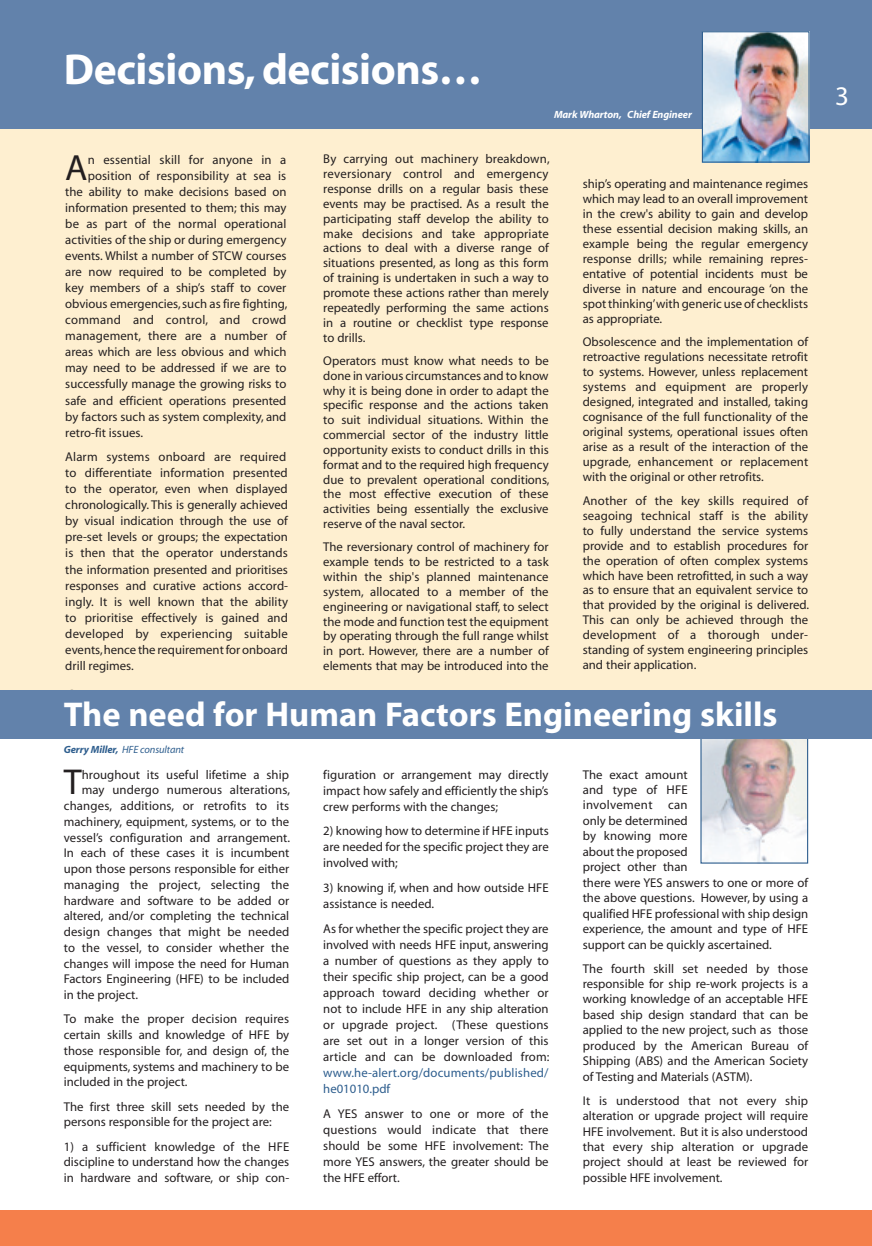
<style>
.page{position:relative;width:872px;height:1246px;background:#fff}
.page>*{position:absolute;margin:0;border:0;box-sizing:border-box;transform-origin:0 0}
.t1{font:700 43.5px "Myriad";letter-spacing:-.01em;color:#fff}
.t2{font:36.6px "Myriad";color:#231f20}
.t3{font:36.15px "Myriad";color:#231f20}
.t4{font:700 34.5px "Myriad Pro";color:#fff}
.t5{font:27px "Myriad";color:#fff}
.t6{font:12.75px/14.9px "Myriad";color:#231f20;text-align:justify}
.t7{font:12.75px/16px "Myriad";letter-spacing:.015em;color:#2e5e8e}
.t8{font:12.75px "Myriad";letter-spacing:.02em;color:#231f20}
.t9{font:italic 700 10.5px "Myriad";letter-spacing:-.01em;color:#fff}
.t10{font:italic 10.5px "Myriad";letter-spacing:-.01em;color:#2e5e8e}
.s1{font-weight:700}
</style>
<div class="page">
<div style="left:0;top:114px;width:872px;height:589px;background:#feefd0"></div>
<div style="left:0;top:0;width:872px;height:129px;background:#6282ab"></div>
<div style="left:0;top:1211px;width:872px;height:35px;background:#f57f4b"></div>
<img style="left:701px;top:31px;width:109px;height:132px">
<svg style="left:700px;top:739px;width:108px;height:125px"></svg>
<div style="left:0;top:690px;width:872px;height:49px;background:#6282ab"></div>
<h1 class="t1" style="left:64px;top:47px;width:420px">Decisions, decisions…</h1>
<p class="t9" style="left:554px;top:109px;width:139px">Mark Wharton, Chief Engineer</p>
<h2 class="t2" style="left:65px;top:149px;width:24px">A</h2>
<p class="t6" style="left:88px;top:153px;width:200px">n essential skill for anyone in a</p>
<p class="t6" style="left:88px;top:169px;width:200px">position of responsibility at sea is</p>
<p class="t6" style="left:65px;top:185px;width:223px">the ability to make decisions based on</p>
<p class="t6" style="left:65px;top:201px;width:223px">information presented to them; this may</p>
<p class="t6" style="left:65px;top:217px;width:223px">be as part of the normal operational</p>
<p class="t6" style="left:65px;top:233px;width:223px">activities of the ship or during emergency</p>
<p class="t6" style="left:65px;top:249px;width:223px">events. Whilst a number of STCW courses</p>
<p class="t6" style="left:65px;top:265px;width:223px">are now required to be completed by</p>
<p class="t6" style="left:65px;top:281px;width:223px">key members of a ship’s staff to cover</p>
<p class="t6" style="left:65px;top:297px;width:223px">obvious emergencies, such as fire fighting,</p>
<p class="t8" style="left:65px;top:314px;width:223px">command and control, and crowd</p>
<p class="t6" style="left:65px;top:329px;width:223px">management, there are a number of</p>
<p class="t6" style="left:65px;top:345px;width:223px">areas which are less obvious and which</p>
<p class="t6" style="left:65px;top:361px;width:223px">may need to be addressed if we are to</p>
<p class="t6" style="left:65px;top:377px;width:223px">successfully manage the growing risks to</p>
<p class="t6" style="left:65px;top:393px;width:223px">safe and efficient operations presented</p>
<p class="t6" style="left:65px;top:409px;width:223px">by factors such as system complexity, and</p>
<p class="t6" style="left:65px;top:425px;width:79px">retro-fit issues.</p>
<p class="t6" style="left:65px;top:449px;width:224px;line-height:16px;text-align:left">Alarm systems onboard are required to differentiate information presented to the operator, even when displayed chronologically. This is generally achieved by visual indication through the use of pre-set levels or groups; the expectation is then that the operator understands the information presented and prioritises responses and curative actions accord&shy;ingly. It is well known that the ability to prioritise effectively is gained and developed by experiencing suitable events, hence the requirement for onboard drill regimes.</p>
<p class="t6" style="left:323px;top:152px;width:228px">By carrying out machinery breakdown, reversionary control and emergency response drills on a regular basis these events may be practised. As a result the participating staff develop the ability to make decisions and take appropriate actions to deal with a diverse range of situations presented, as long as this form of training is undertaken in such a way to promote these actions rather than merely repeatedly performing the same actions in a routine or checklist type response to drills.</p>
<p class="t6" style="left:323px;top:354px;width:228px">Operators must know what needs to be done in various circumstances and to know why it is being done in order to adapt the specific response and the actions taken to suit individual situations. Within the commercial sector of the industry little opportunity exists to conduct drills in this format and to the required high frequency due to prevalent operational conditions, the most effective execution of these activities being essentially the exclusive reserve of the naval sector.</p>
<p class="t6" style="left:323px;top:540px;width:227px">The reversionary control of machinery for example tends to be restricted to a task within the ship's planned maintenance system, allocated to a member of the engineering or navigational staff, to select the mode and function test the equipment by operating through the full range whilst in port. However, there are a number of elements that may be introduced into the</p>
<p class="t6" style="left:583px;top:177px;width:227px">ship’s operating and maintenance regimes which may lead to an overall improvement in the crew's ability to gain and develop these essential decision making skills, an example being the regular emergency response drills; while remaining repres&shy;entative of potential incidents must be diverse in nature and encourage ‘on the spot thinking’ with generic use of checklists as appropriate.</p>
<p class="t6" style="left:583px;top:335px;width:227px">Obsolescence and the implementation of retroactive regulations necessitate retrofit to systems. However, unless replacement systems and equipment are properly designed, integrated and installed, taking cognisance of the full functionality of the original systems, operational issues often arise as a result of the interaction of the upgrade, enhancement or replacement with the original or other retrofits.</p>
<p class="t6" style="left:583px;top:493px;width:228px">Another of the key skills required of seagoing technical staff is the ability to fully understand the service systems provide and to establish procedures for the operation of often complex systems which have been retrofitted, in such a way as to ensure that an equivalent service to that provided by the original is delivered.<br>This can only be achieved through the development of a thorough under&shy;standing of system engineering principles and their application.</p>
<h3 class="t4" style="left:64px;top:692px;width:715px">The need for Human Factors Engineering skills</h3>
<p class="t10" style="left:64px;top:745px;width:122px"><span class="s1">Gerry Miller,</span> HFE consultant</p>
<h3 class="t3" style="left:64px;top:764px;width:19px">T</h3>
<p class="t6" style="left:82px;top:767px;width:209px">hroughout its useful lifetime a ship</p>
<p class="t6" style="left:82px;top:783px;width:210px">may undergo numerous alterations,</p>
<p class="t6" style="left:64px;top:799px;width:227px">changes, additions, or retrofits to its</p>
<p class="t6" style="left:64px;top:815px;width:227px">machinery, equipment, systems, or to the</p>
<p class="t6" style="left:64px;top:830px;width:228px">vessel’s configuration and arrangement.</p>
<p class="t6" style="left:64px;top:846px;width:227px">In each of these cases it is incumbent</p>
<p class="t6" style="left:64px;top:862px;width:227px">upon those persons responsible for either</p>
<p class="t6" style="left:64px;top:878px;width:227px">managing the project, selecting the</p>
<p class="t6" style="left:64px;top:893px;width:227px">hardware and software to be added or</p>
<p class="t6" style="left:64px;top:909px;width:227px">altered, and/or completing the technical</p>
<p class="t6" style="left:64px;top:925px;width:227px">design changes that might be needed</p>
<p class="t6" style="left:64px;top:941px;width:227px">to the vessel, to consider whether the</p>
<p class="t6" style="left:64px;top:956px;width:227px">changes will impose the need for Human</p>
<p class="t6" style="left:64px;top:972px;width:227px">Factors Engineering (HFE) to be included</p>
<p class="t6" style="left:64px;top:988px;width:76px">in the project.</p>
<p class="t6" style="left:64px;top:1012px;width:227px;line-height:15.8px">To make the proper decision requires certain skills and knowledge of HFE by those responsible for, and design of, the equipments, systems and machinery to be included in the project.</p>
<p class="t6" style="left:64px;top:1099px;width:227px;line-height:15.8px">The first three skill sets needed by the persons responsible for the project are:</p>
<p class="t6" style="left:64px;top:1139px;width:227px;line-height:15.8px">1) a sufficient knowledge of the HFE discipline to understand how the changes in hardware and software, or ship con-</p>
<p class="t6" style="left:323px;top:767px;width:227px;line-height:16px">figuration or arrangement may directly impact how safely and efficiently the ship’s crew performs with the changes;</p>
<p class="t6" style="left:323px;top:823px;width:227px;line-height:16px">2) knowing how to determine if HFE inputs are needed for the specific project they are involved with;</p>
<p class="t6" style="left:323px;top:880px;width:227px;line-height:16px">3) knowing if, when and how outside HFE assistance is needed.</p>
<p class="t6" style="left:323px;top:921px;width:228px;line-height:16px">As for whether the specific project they are involved with needs HFE input, answering a number of questions as they apply to their specific ship project, can be a good approach toward deciding whether or not to include HFE in any ship alteration or upgrade project. (These questions are set out in a longer version of this article and can be downloaded from:</p>
<p class="t7" style="left:323px;top:1065px;width:227px">www.he-alert.org/documents/published/ he01010.pdf</p>
<p class="t6" style="left:323px;top:1106px;width:227px;line-height:16px">A YES answer to one or more of the questions would indicate that there should be some HFE involvement: The more YES answers, the greater should be the HFE effort.</p>
<p class="t6" style="left:583px;top:767px;width:227px;line-height:15.5px;text-align:left">The exact amount<br>and type of HFE<br>involvement can<br>only be determined<br>by knowing more<br>about the proposed<br>project other than<br>there were YES answers to one or more of the above questions. However, by using a qualified HFE professional with ship design experience, the amount and type of HFE support can be quickly ascertained.</p>
<p class="t6" style="left:583px;top:961px;width:227px;line-height:15.5px">The fourth skill set needed by those responsible for ship re-work projects is a working knowledge of an acceptable HFE based ship design standard that can be applied to the new project, such as those produced by the American Bureau of Shipping (ABS) and the American Society of Testing and Materials (ASTM).</p>
<p class="t6" style="left:583px;top:1093px;width:227px;line-height:15.5px">It is understood that not every ship alteration or upgrade project will require HFE involvement. But it is also understood that every ship alteration or upgrade project should at least be reviewed for possible HFE involvement.</p>
<h3 class="t5" style="left:835px;top:83px;width:15px">3</h3>
</div>
